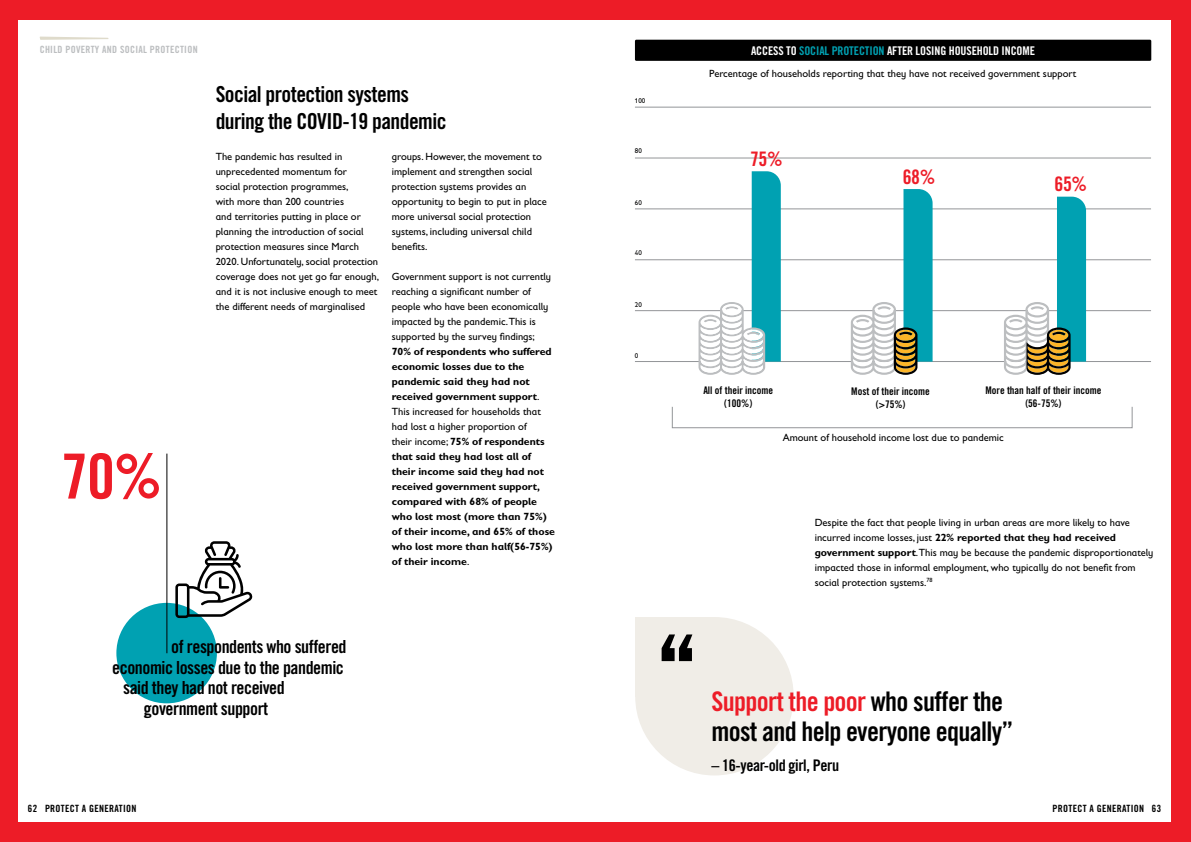
<style>
.page{position:relative;width:1191px;height:842px;background:#fff}
.page>*{position:absolute;margin:0;border:0;box-sizing:border-box;transform-origin:0 0}
.t1{font:62.3px "Trade Gothic LT Std Bd Cn 20";color:#ed1c27}
.t2{font:27px/30px "Trade Gothic LT Std Bd Cn 20";letter-spacing:-.025em;color:#000}
.t3{font:22px/26.4px "Trade Gothic LT Std Bd Cn 20";letter-spacing:-.025em;color:#000}
.t4{font:20px "Trade Gothic LT Std Bd Cn 20";color:#ed1c27}
.t5{font:18px/20.5px "Trade Gothic LT Std Bd Cn 20";letter-spacing:-.025em;color:#000;text-align:right}
.t6{font:16px "Trade Gothic LT Std Bd Cn 20";letter-spacing:-.025em;color:#000}
.t7{font:12px "Trade Gothic LT Std Bd Cn 20";letter-spacing:-.01em;color:#fff}
.t8{font:10.5px/15px "Gill Sans Infant Std";color:#000}
.t9{font:700 10.5px/15px "Gill Sans Infant Std";color:#000}
.t10{font:10.5px/13px "Trade Gothic LT Std Bd Cn 20";color:#000;text-align:center}
.t11{font:10px "Trade Gothic LT Std Bd Cn 20";letter-spacing:.03em;color:#000}
.t12{font:10px "Trade Gothic LT Std Bd Cn 20";letter-spacing:.03em;color:#bcbec0}
.t13{font:7px "Gill Sans Infant Std";color:#000}
.s1{font-weight:400}
.s2{color:#00a1b2}
.s3{font-weight:700}
.s4{color:#ed1c27}
</style>
<div class="page">
<div style="left:116px;top:603px;width:101px;height:100px;background:#00a1b2;border-radius:50%"></div>
<hr style="left:167px;top:454px;width:1px;height:199px;background:#000">
<svg style="left:175px;top:541px;width:77px;height:77px"></svg>
<div style="left:635px;top:617px;width:158px;height:158px;background:#f0ede7;border-radius:50%"></div>
<div style="left:635px;top:617px;width:79px;height:79px;background:#f0ede7"></div>
<svg style="left:661px;top:634px;width:31px;height:27px"></svg>
<div style="left:635px;top:40px;width:516px;height:21px;background:#000"></div>
<hr style="left:635px;top:361px;width:516px;height:1px;background:#939598">
<hr style="left:635px;top:310px;width:516px;height:1px;background:#939598">
<hr style="left:635px;top:260px;width:516px;height:1px;background:#939598">
<hr style="left:635px;top:209px;width:516px;height:1px;background:#939598">
<hr style="left:635px;top:158px;width:516px;height:1px;background:#939598">
<hr style="left:635px;top:107px;width:516px;height:1px;background:#939598">
<svg style="left:698px;top:171px;width:83px;height:204px"></svg>
<div style="left:672px;top:407px;width:460px;height:21px;border:1px solid #939598"></div>
<svg style="left:851px;top:189px;width:81px;height:186px"></svg>
<svg style="left:1004px;top:197px;width:82px;height:178px"></svg>
<div style="left:595px;top:0;width:596px;height:20px;background:#ed1c27"></div>
<div style="left:595px;top:822px;width:596px;height:20px;background:#ed1c27"></div>
<div style="left:1171px;top:0;width:20px;height:842px;background:#ed1c27"></div>
<div style="left:0;top:0;width:18px;height:842px;background:#ed1c27"></div>
<div style="left:0;top:0;width:595px;height:20px;background:#ed1c27"></div>
<div style="left:0;top:822px;width:595px;height:20px;background:#ed1c27"></div>
<svg style="left:40px;top:37px;width:68px;height:3px"></svg>
<p class="t12" style="left:40px;top:43px;width:159px">CHILD POVERTY AND SOCIAL PROTECTION</p>
<h1 class="t1" style="left:61px;top:438px;width:103px">70%</h1>
<h3 class="t3" style="left:216px;top:81px;width:232px">Social protection systems during the COVID-19 pandemic</h3>
<p class="t8" style="left:216px;top:149px;width:165px">The pandemic has resulted in unprecedented momentum for<br>social protection programmes,<br>with more than 200 countries<br>and territories putting in place or planning the introduction of social protection measures since March 2020. Unfortunately, social protection coverage does not yet go far enough, and it is not inclusive enough to meet the different needs of marginalised</p>
<p class="t8" style="left:392px;top:149px;width:157px">groups. However, the movement to implement and strengthen social protection systems provides an opportunity to begin to put in place more universal social protection systems, including universal child benefits.</p>
<p class="t8" style="left:392px;top:269px;width:161px">Government support is not currently reaching a significant number of people who have been economically impacted by the pandemic.This is supported by the survey findings;</p>
<p class="t9" style="left:392px;top:344px;width:165px">70% of respondents who suffered economic losses due to the pandemic said they had not received government support<span class="s1">.<br>This increased for households that had lost a higher proportion of<br>their income;</span> 75% of respondents that said they had lost all of their income said they had not received government support, compared with 68% of people who lost most (more than 75%) of their income, and 65% of those who lost more than half(56-75%) of their income<span class="s1">.</span></p>
<h3 class="t5" style="left:112px;top:636px;width:236px">of respondents who suffered economic losses due to the pandemic</h3>
<h3 class="t5" style="left:144px;top:698px;width:126px">government support</h3>
<h3 class="t5" style="left:123px;top:677px;width:163px">said they had not received</h3>
<p class="t13" style="left:635px;top:97px;width:12px">100</p>
<p class="t13" style="left:635px;top:147px;width:8px">80</p>
<p class="t13" style="left:635px;top:198px;width:8px">60</p>
<p class="t13" style="left:635px;top:249px;width:8px">40</p>
<p class="t13" style="left:635px;top:300px;width:8px">20</p>
<p class="t13" style="left:635px;top:351px;width:5px">0</p>
<p class="t7" style="left:751px;top:43px;width:285px">ACCESS TO <span class="s2">SOCIAL PROTECTION</span> AFTER LOSING HOUSEHOLD INCOME</p>
<p class="t8" style="left:709px;top:66px;width:368px">Percentage of households reporting that they have not received government support</p>
<h3 class="t4" style="left:750px;top:147px;width:34px">75%</h3>
<h3 class="t4" style="left:902px;top:165px;width:34px">68%</h3>
<h3 class="t4" style="left:1054px;top:172px;width:34px">65%</h3>
<p class="t10" style="left:703px;top:384px;width:71px">All of their income (100%)</p>
<p class="t10" style="left:851px;top:385px;width:80px">Most of their income (&gt;75%)</p>
<p class="t10" style="left:985px;top:384px;width:118px">More than half of their income (56-75%)</p>
<p class="t8" style="left:782px;top:430px;width:222px">Amount of household income lost due to pandemic</p>
<p class="t8" style="left:814px;top:514px;width:340px">Despite the fact that people living in urban areas are more likely to have incurred income losses, just <span class="s3">22% reported that they had received government support</span>.This may be because the pandemic disproportionately impacted those in informal employment, who typically do not benefit from social protection systems.<sup>78</sup></p>
<h2 class="t2" style="left:711px;top:686px;width:304px"><span class="s4">Support the poor</span> who suffer the most and help everyone equally”</h2>
<h3 class="t6" style="left:711px;top:755px;width:129px">– 16-year-old girl, Peru</h3>
<p class="t11" style="left:28px;top:802px;width:110px">62 PROTECT A GENERATION</p>
<p class="t11" style="left:1052px;top:802px;width:110px">PROTECT A GENERATION 63</p>
</div>
